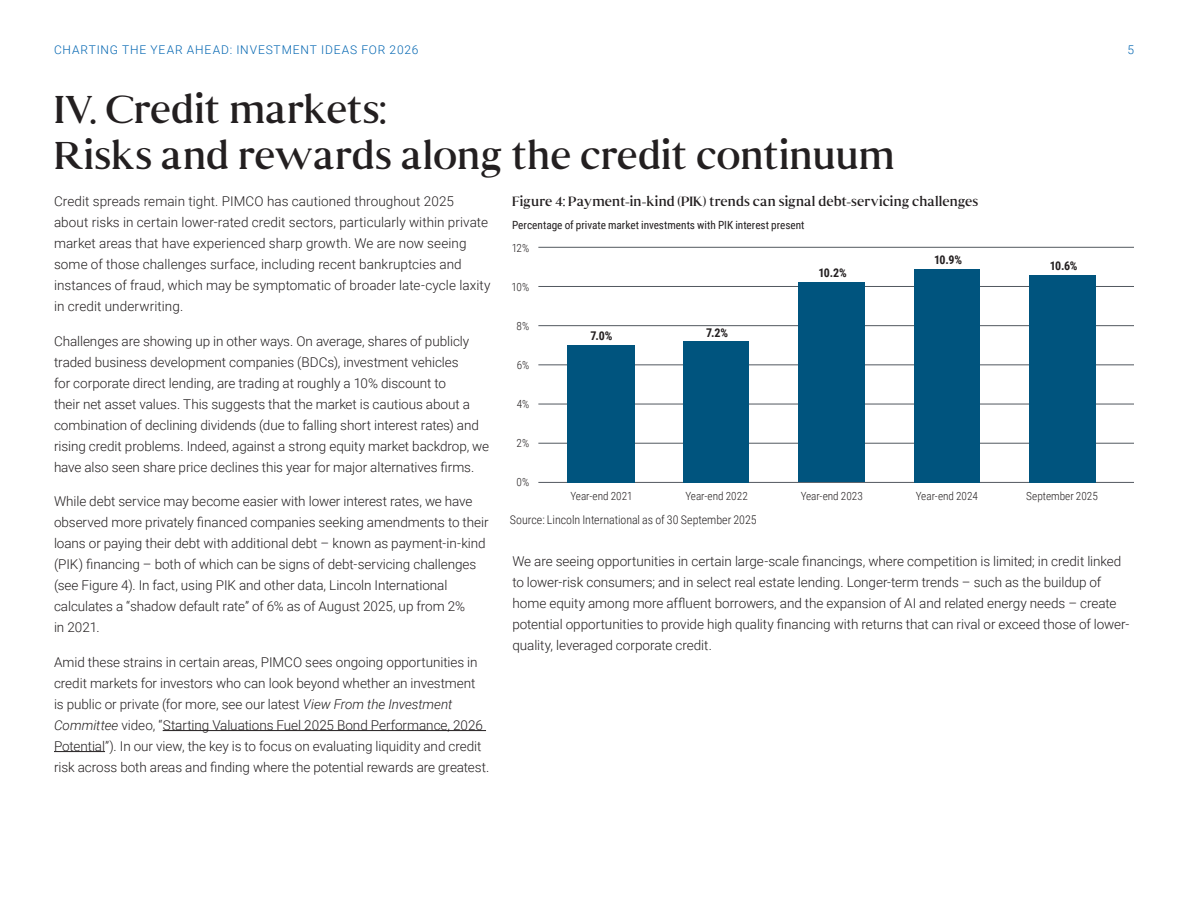
<style>
.page{position:relative;width:1188px;height:918px;background:#fff}
.page>*{position:absolute;margin:0;border:0;box-sizing:border-box;transform-origin:0 0}
.Headline_Sen_R_26_31{font:39px/46.5px "Senhan";color:#231f20}
.Body_Copy_Rob_L_9_14{font:300 13.5px/21px "Roboto";letter-spacing:-.005em;color:#231f20}
.t1{font:13.5px "Senhan";letter-spacing:.005em;color:#231f20}
.t2{font:300 12px "Roboto Condensed";letter-spacing:-.005em;color:#231f20}
.t3{font:300 12px "Roboto";letter-spacing:.07em;color:#0165b1}
.t4{font:700 12px "Roboto Condensed";color:#231f20}
.t5{font:300 11.25px "Roboto Condensed";color:#231f20}
.t6{font:11.25px "Roboto Condensed";color:#231f20}
.s1{font-style:italic}
</style>
<div class="page">
<hr style="left:163px;top:730px;width:323px;height:1px;background:#231f20">
<hr style="left:54px;top:751px;width:51px;height:1px;background:#231f20">
<hr style="left:538px;top:443px;width:596px;height:1px;background:#52585f">
<hr style="left:538px;top:404px;width:596px;height:1px;background:#52585f">
<hr style="left:538px;top:365px;width:596px;height:1px;background:#52585f">
<hr style="left:538px;top:325px;width:596px;height:1px;background:#52585f">
<hr style="left:538px;top:286px;width:596px;height:1px;background:#52585f">
<hr style="left:538px;top:247px;width:596px;height:1px;background:#52585f">
<hr style="left:538px;top:482px;width:596px;height:1px;background:#52585f">
<div style="left:914px;top:269px;width:66px;height:213px;background:#00547e"></div>
<div style="left:798px;top:283px;width:67px;height:199px;background:#00547e"></div>
<div style="left:683px;top:341px;width:66px;height:141px;background:#00547e"></div>
<div style="left:567px;top:345px;width:67px;height:137px;background:#00547e"></div>
<div style="left:1029px;top:275px;width:67px;height:207px;background:#00547e"></div>
<p class="t3" style="left:54px;top:41px;width:366px">CHARTING THE YEAR AHEAD: INVESTMENT IDEAS FOR 2026</p>
<p class="t3" style="left:1127px;top:41px;width:8px">5</p>
<p class="Headline_Sen_R_26_31" style="left:54px;top:87px;width:842px">IV. Credit markets:<br>Risks and rewards along the credit continuum</p>
<p class="Body_Copy_Rob_L_9_14" style="left:54px;top:190px;width:438px">Credit spreads remain tight. PIMCO has cautioned throughout 2025 about risks in certain lower-rated credit sectors, particularly within private market areas that have experienced sharp growth. We are now seeing some of those challenges surface, including recent bankruptcies and instances of fraud, which may be symptomatic of broader late-cycle laxity in credit underwriting.</p>
<p class="Body_Copy_Rob_L_9_14" style="left:54px;top:330px;width:437px">Challenges are showing up in other ways. On average, shares of publicly traded business development companies (BDCs), investment vehicles<br>for corporate direct lending, are trading at roughly a 10% discount to<br>their net asset values. This suggests that the market is cautious about a combination of declining dividends (due to falling short interest rates) and rising credit problems. Indeed, against a strong equity market backdrop, we have also seen share price declines this year for major alternatives firms.</p>
<p class="Body_Copy_Rob_L_9_14" style="left:54px;top:490px;width:436px">While debt service may become easier with lower interest rates, we have observed more privately financed companies seeking amendments to their loans or paying their debt with additional debt – known as payment-in-kind (PIK) financing – both of which can be signs of debt-servicing challenges (see Figure 4). In fact, using PIK and other data, Lincoln International calculates a “shadow default rate” of 6% as of August 2025, up from 2%<br>in 2021.</p>
<p class="Body_Copy_Rob_L_9_14" style="left:54px;top:651px;width:437px">Amid these strains in certain areas, PIMCO sees ongoing opportunities in credit markets for investors who can look beyond whether an investment<br>is public or private (for more, see our latest <span class="s1">View From the Investment Committee</span> video, “Starting Valuations Fuel 2025 Bond Performance, 2026<br>Potential”). In our view, the key is to focus on evaluating liquidity and credit risk across both areas and finding where the potential rewards are greatest.</p>
<p class="t1" style="left:512px;top:193px;width:468px">Figure 4: Payment-in-kind (PIK) trends can signal debt-servicing challenges</p>
<p class="t5" style="left:512px;top:240px;width:19px">12%</p>
<p class="t5" style="left:512px;top:279px;width:19px">10%</p>
<p class="t5" style="left:517px;top:318px;width:14px">8%</p>
<p class="t5" style="left:517px;top:357px;width:14px">6%</p>
<p class="t5" style="left:517px;top:396px;width:14px">4%</p>
<p class="t5" style="left:517px;top:435px;width:14px">2%</p>
<p class="t5" style="left:517px;top:474px;width:14px">0%</p>
<p class="t6" style="left:512px;top:217px;width:294px">Percentage of private market investments with PIK interest present</p>
<p class="t4" style="left:934px;top:251px;width:29px">10.9%</p>
<p class="t4" style="left:1050px;top:257px;width:29px">10.6%</p>
<p class="t4" style="left:818px;top:265px;width:30px">10.2%</p>
<p class="t4" style="left:591px;top:328px;width:23px">7.0%</p>
<p class="t4" style="left:706px;top:325px;width:24px">7.2%</p>
<p class="t5" style="left:571px;top:488px;width:64px">Year-end 2021</p>
<p class="t5" style="left:686px;top:488px;width:64px">Year-end 2022</p>
<p class="t5" style="left:801px;top:488px;width:64px">Year-end 2023</p>
<p class="t5" style="left:916px;top:488px;width:63px">Year-end 2024</p>
<p class="t5" style="left:1026px;top:488px;width:73px">September 2025</p>
<p class="t2" style="left:510px;top:511px;width:248px">Source: Lincoln International as of 30 September 2025</p>
<p class="Body_Copy_Rob_L_9_14" style="left:512px;top:550px;width:618px">We are seeing opportunities in certain large-scale financings, where competition is limited; in credit linked to lower-risk consumers; and in select real estate lending. Longer-term trends – such as the buildup of home equity among more affluent borrowers, and the expansion of AI and related energy needs – create potential opportunities to provide high quality financing with returns that can rival or exceed those of lower&shy;quality, leveraged corporate credit.</p>
</div>
